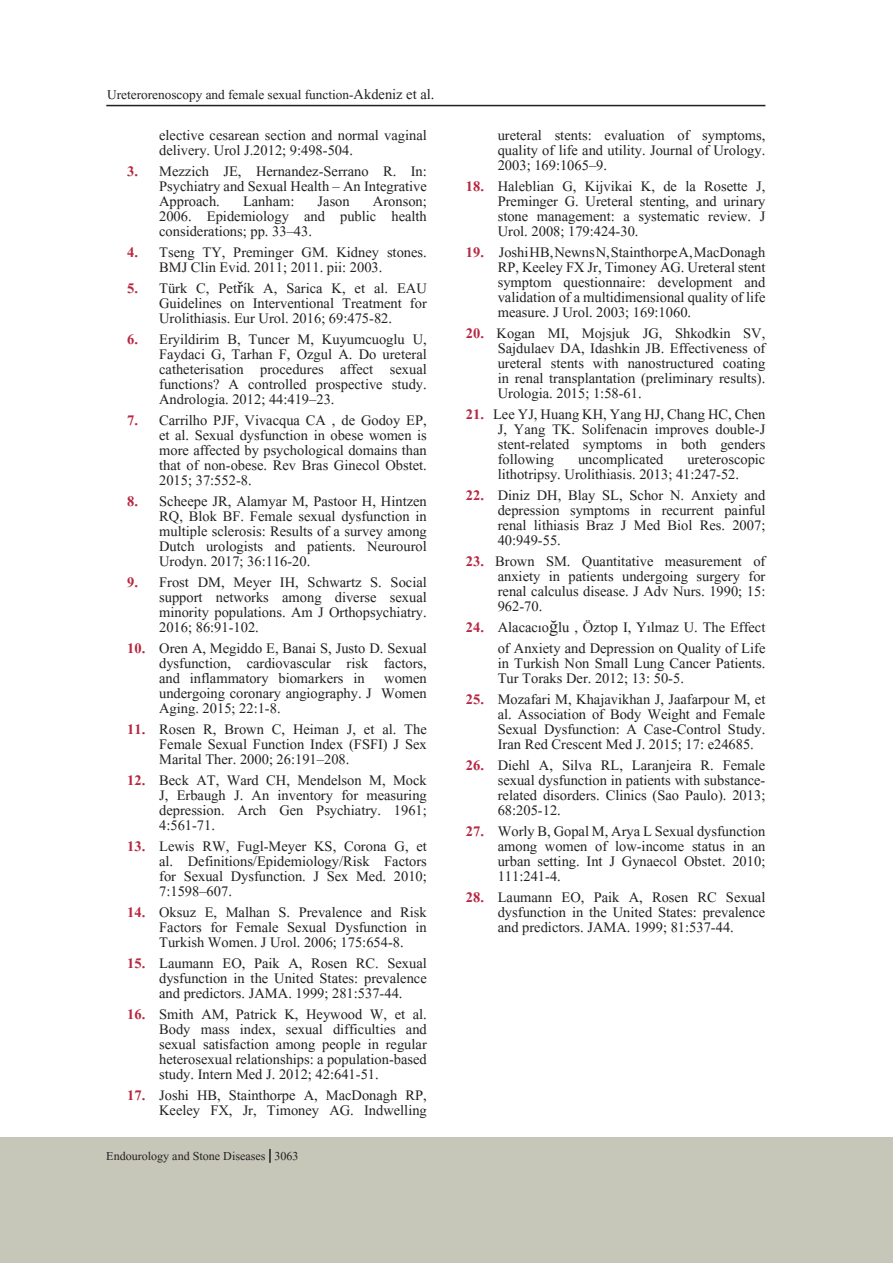
<style>
.page{position:relative;width:893px;height:1263px;background:#fff}
.page>*{position:absolute;margin:0;border:0;box-sizing:border-box;transform-origin:0 0}
.t1{font:18px/15px "Aparajita";color:#231f20;text-align:justify}
.t2{font:16.5px "Aparajita";color:#231f20}
.t3{font:15px "Aparajita";color:#231f20}
.s1{font-size:18px}
.s2{font-weight:700;color:#b62841}
.s3{font-family:"Times New Roman"}
</style>
<div class="page">
<div style="left:0;top:1137px;width:893px;height:126px;background:#c7c7b9"></div>
<hr style="left:106px;top:105px;width:659px;height:1px;background:#231f20">
<svg style="left:269px;top:1149px;width:2px;height:14px"></svg>
<p class="t2" style="left:107px;top:87px;width:329px">Ureterorenoscopy and female sexual function-<span class="s1">Akdeniz et al.</span></p>
<p class="t1" style="left:159px;top:129px;width:269px">elective cesarean section and normal vaginal delivery. Urol J.2012; 9:498-504.</p>
<p class="t1" style="left:159px;top:165px;width:269px;text-indent:-32px"><span class="s2">3.</span> Mezzich JE, Hernandez-Serrano R. In:<br>Psychiatry and Sexual Health – An Integrative Approach.</p>
<p class="t1" style="left:243px;top:195px;width:53px">Lanham:</p>
<p class="t1" style="left:318px;top:195px;width:34px">Jason</p>
<p class="t1" style="left:159px;top:195px;width:269px;text-indent:214px">Aronson; 2006. Epidemiology and public health considerations; pp. 33–43.</p>
<p class="t1" style="left:159px;top:246px;width:269px;text-indent:-32px"><span class="s2">4.</span> Tseng TY, Preminger GM. Kidney stones.<br>BMJ Clin Evid. 2011; 2011. pii: 2003.</p>
<p class="t1" style="left:159px;top:282px;width:269px;text-indent:-32px"><span class="s2">5.</span> Türk C, Pet<span class="s3">ř</span>ík A, Sarica K, et al. EAU Guidelines on Interventional Treatment for Urolithiasis. Eur Urol. 2016; 69:475-82.</p>
<p class="t1" style="left:159px;top:333px;width:269px;text-indent:-32px"><span class="s2">6.</span> Eryildirim B, Tuncer M, Kuyumcuoglu U, Faydaci G, Tarhan F, Ozgul A. Do ureteral catheterisation procedures affect sexual functions? A controlled prospective study.<br>Andrologia. 2012; 44:419–23.</p>
<p class="t1" style="left:159px;top:414px;width:269px;text-indent:-32px"><span class="s2">7.</span> Carrilho PJF, Vivacqua CA , de Godoy EP, et al. Sexual dysfunction in obese women is more affected by psychological domains than that of non-obese. Rev Bras Ginecol Obstet.<br>2015; 37:552-8.</p>
<p class="t1" style="left:159px;top:495px;width:269px;text-indent:-32px"><span class="s2">8.</span> Scheepe JR, Alamyar M, Pastoor H, Hintzen RQ, Blok BF. Female sexual dysfunction in multiple sclerosis: Results of a survey among Dutch urologists and patients. Neurourol Urodyn. 2017; 36:116-20.</p>
<p class="t1" style="left:159px;top:576px;width:269px;text-indent:-32px"><span class="s2">9.</span> Frost DM, Meyer IH, Schwartz S. Social support networks among diverse sexual minority populations. Am J Orthopsychiatry.<br>2016; 86:91-102.</p>
<p class="t1" style="left:159px;top:642px;width:269px;text-indent:-32px"><span class="s2">10.</span> Oren A, Megiddo E, Banai S, Justo D. Sexual dysfunction, cardiovascular risk factors, and inflammatory biomarkers in women undergoing coronary angiography. J Women Aging. 2015; 22:1-8.</p>
<p class="t1" style="left:159px;top:723px;width:269px;text-indent:-32px"><span class="s2">11.</span> Rosen R, Brown C, Heiman J, et al. The Female Sexual Function Index (FSFI) J Sex Marital Ther. 2000; 26:191–208.</p>
<p class="t1" style="left:159px;top:774px;width:269px;text-indent:-32px"><span class="s2">12.</span> Beck AT, Ward CH, Mendelson M, Mock J, Erbaugh J. An inventory for measuring depression. Arch Gen Psychiatry. 1961; 4:561-71.</p>
<p class="t1" style="left:159px;top:840px;width:269px;text-indent:-32px"><span class="s2">13.</span> Lewis RW, Fugl-Meyer KS, Corona G, et al. Definitions/Epidemiology/Risk Factors for Sexual Dysfunction. J Sex Med. 2010; 7:1598–607.</p>
<p class="t1" style="left:159px;top:906px;width:269px;text-indent:-32px"><span class="s2">14.</span> Oksuz E, Malhan S. Prevalence and Risk Factors for Female Sexual Dysfunction in Turkish Women. J Urol. 2006; 175:654-8.</p>
<p class="t1" style="left:159px;top:957px;width:269px;text-indent:-32px"><span class="s2">15.</span> Laumann EO, Paik A, Rosen RC. Sexual dysfunction in the United States: prevalence and predictors. JAMA. 1999; 281:537-44.</p>
<p class="t1" style="left:159px;top:1008px;width:269px;text-indent:-32px"><span class="s2">16.</span> Smith AM, Patrick K, Heywood W, et al.<br>Body mass index, sexual difficulties and sexual satisfaction among people in regular heterosexual relationships: a population-based study. Intern Med J. 2012; 42:641-51.</p>
<p class="t1" style="left:127px;top:1089px;width:301px;text-align:right"><span class="s2">17.</span> Joshi HB, Stainthorpe A, MacDonagh RP,<br>Keeley FX, Jr, Timoney AG. Indwelling</p>
<p class="t3" style="left:106px;top:1148px;width:194px">Endourology and Stone Diseases 3063</p>
<p class="t1" style="left:498px;top:129px;width:269px">ureteral stents: evaluation of symptoms, quality of life and utility. Journal of Urology.<br>2003; 169:1065–9.</p>
<p class="t1" style="left:498px;top:180px;width:269px;text-indent:-32px"><span class="s2">18.</span> Haleblian G, Kijvikai K, de la Rosette J, Preminger G. Ureteral stenting, and urinary stone management: a systematic review. J Urol. 2008; 179:424-30.</p>
<p class="t1" style="left:498px;top:246px;width:269px;text-indent:-32px"><span class="s2">19.</span> Joshi HB, Newns N, Stainthorpe A, MacDonagh RP, Keeley FX Jr, Timoney AG. Ureteral stent symptom questionnaire: development and validation of a multidimensional quality of life measure. J Urol. 2003; 169:1060.</p>
<p class="t1" style="left:498px;top:327px;width:269px;text-indent:-32px"><span class="s2">20.</span> Kogan MI, Mojsjuk JG, Shkodkin SV, Sajdulaev DA, Idashkin JB. Effectiveness of ureteral stents with nanostructured coating in renal transplantation (preliminary results).<br>Urologia. 2015; 1:58-61.</p>
<p class="t1" style="left:498px;top:408px;width:269px;text-indent:-32px"><span class="s2">21.</span> Lee YJ, Huang KH, Yang HJ, Chang HC, Chen J, Yang TK. Solifenacin improves double-J stent-related symptoms in both genders following</p>
<p class="t1" style="left:498px;top:453px;width:269px;text-indent:190px">ureteroscopic lithotripsy. Urolithiasis. 2013; 41:247-52.</p>
<p class="t1" style="left:498px;top:489px;width:269px;text-indent:-32px"><span class="s2">22.</span> Diniz DH, Blay SL, Schor N. Anxiety and depression symptoms in recurrent painful renal lithiasis Braz J Med Biol Res. 2007; 40:949-55.</p>
<p class="t1" style="left:498px;top:555px;width:269px;text-indent:-32px"><span class="s2">23.</span> Brown SM. Quantitative measurement of anxiety in patients undergoing surgery for renal calculus disease. J Adv Nurs. 1990; 15:<br>962-70.</p>
<p class="t1" style="left:466px;top:618px;width:301px;line-height:21px;text-align:right"><span class="s2">24.</span> Alacacıo<span class="s3">ğ</span>lu , Öztop I, Yılmaz U. The Effect of Anxiety and Depression on Quality of Life</p>
<p class="t1" style="left:498px;top:657px;width:269px">in Turkish Non Small Lung Cancer Patients.<br>Tur Toraks Der. 2012; 13: 50-5.</p>
<p class="t1" style="left:498px;top:693px;width:269px;text-indent:-32px"><span class="s2">25.</span> Mozafari M, Khajavikhan J, Jaafarpour M, et al. Association of Body Weight and Female Sexual Dysfunction: A Case-Control Study.<br>Iran Red Crescent Med J. 2015; 17: e24685.</p>
<p class="t1" style="left:498px;top:759px;width:269px;text-indent:-32px"><span class="s2">26.</span> Diehl A, Silva RL, Laranjeira R. Female sexual dysfunction in patients with substance&shy;related disorders. Clinics (Sao Paulo). 2013; 68:205-12.</p>
<p class="t1" style="left:498px;top:825px;width:269px;text-indent:-32px"><span class="s2">27.</span> Worly B, Gopal M, Arya L Sexual dysfunction among women of low-income status in an urban setting. Int J Gynaecol Obstet. 2010; 111:241-4.</p>
<p class="t1" style="left:498px;top:891px;width:269px;text-indent:-32px"><span class="s2">28.</span> Laumann EO, Paik A, Rosen RC Sexual dysfunction in the United States: prevalence and predictors. JAMA. 1999; 81:537-44.</p>
<p class="t1" style="left:578px;top:453px;width:87px">uncomplicated</p>
</div>
